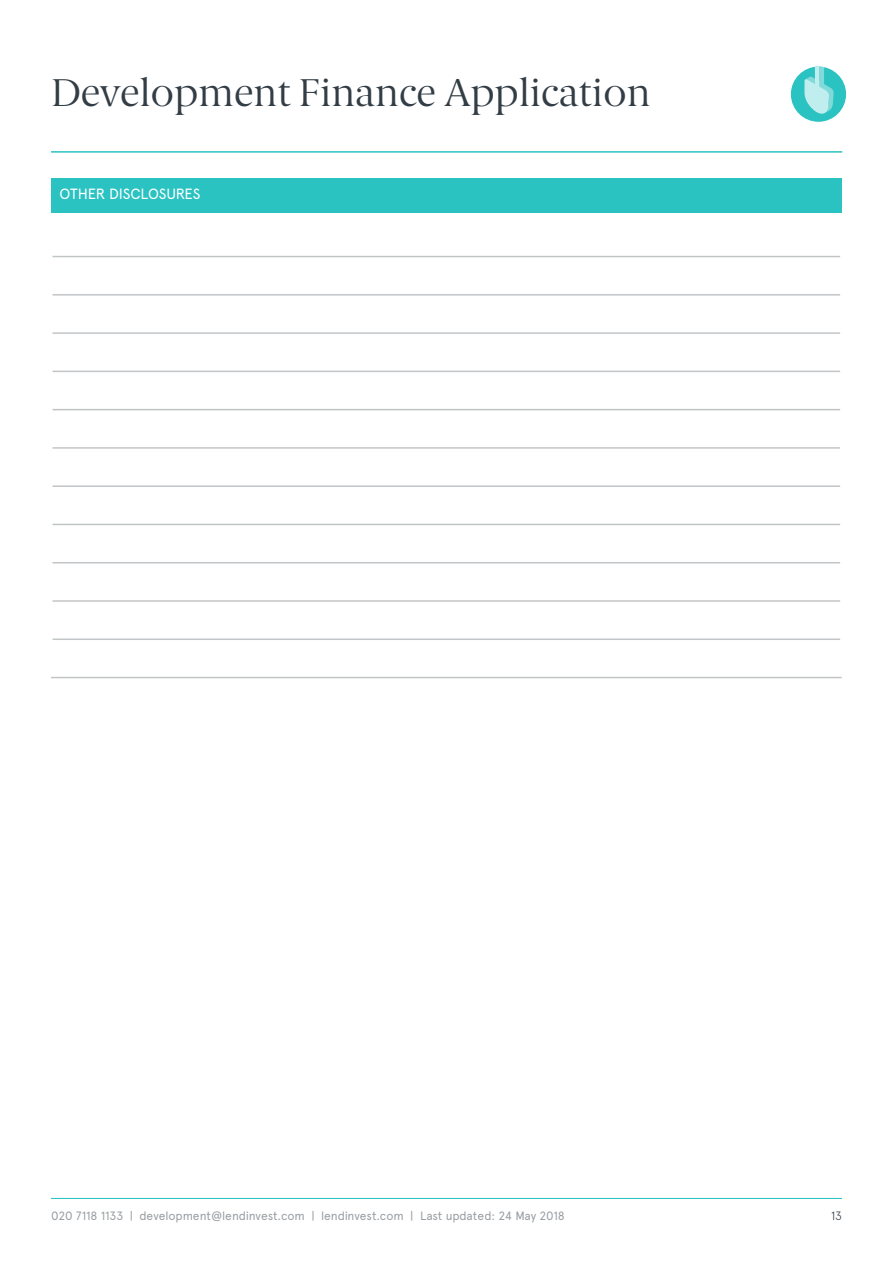
<style>
.page{position:relative;width:893px;height:1263px;background:#fff}
.page>*{position:absolute;margin:0;border:0;box-sizing:border-box;transform-origin:0 0}
.t1{font:38.85px "Berlingske Serif";color:#333d45}
.t2{font:14.85px "Apercu";letter-spacing:-.015em;color:#fff}
.t3{font:12px "Apercu";letter-spacing:-.01em;color:#999ea2}
.t4{font:300 12px "Apercu";color:#333d45}
</style>
<div class="page">
<hr style="left:51px;top:1198px;width:791px;height:1px;background:#2bc2c2">
<div style="left:51px;top:178px;width:790px;height:34px;background:#2bc2c2"></div>
<svg style="left:53px;top:255px;width:787px;height:422px"></svg>
<hr style="left:53px;top:256px;width:787px;height:1px;background:#c2c5c7">
<hr style="left:53px;top:294px;width:787px;height:2px;background:#c2c5c7">
<hr style="left:53px;top:332px;width:787px;height:2px;background:#c2c5c7">
<hr style="left:53px;top:371px;width:787px;height:1px;background:#c2c5c7">
<hr style="left:53px;top:409px;width:787px;height:1px;background:#c2c5c7">
<hr style="left:53px;top:447px;width:787px;height:2px;background:#c2c5c7">
<hr style="left:53px;top:485px;width:787px;height:2px;background:#c2c5c7">
<hr style="left:53px;top:524px;width:787px;height:1px;background:#c2c5c7">
<hr style="left:53px;top:562px;width:787px;height:1px;background:#c2c5c7">
<hr style="left:53px;top:600px;width:787px;height:2px;background:#c2c5c7">
<hr style="left:53px;top:638px;width:787px;height:2px;background:#c2c5c7">
<hr style="left:51px;top:677px;width:791px;height:1px;background:#c2c5c7">
<hr style="left:51px;top:151px;width:791px;height:2px;background:#2bc2c2">
<div style="left:791px;top:67px;width:55px;height:55px;background:#2bc2c2;border-radius:50%"></div>
<svg style="left:804px;top:67px;width:30px;height:47px"></svg>
<h1 class="t1" style="left:51px;top:67px;width:601px">Development Finance Application</h1>
<p class="t2" style="left:60px;top:185px;width:143px">OTHER DISCLOSURES</p>
<p class="t3" style="left:51px;top:1209px;width:515px">020 7118 1133 | development@lendinvest.com | lendinvest.com | Last updated: 24 May 2018</p>
<p class="t4" style="left:831px;top:1209px;width:12px">13</p>
</div>
